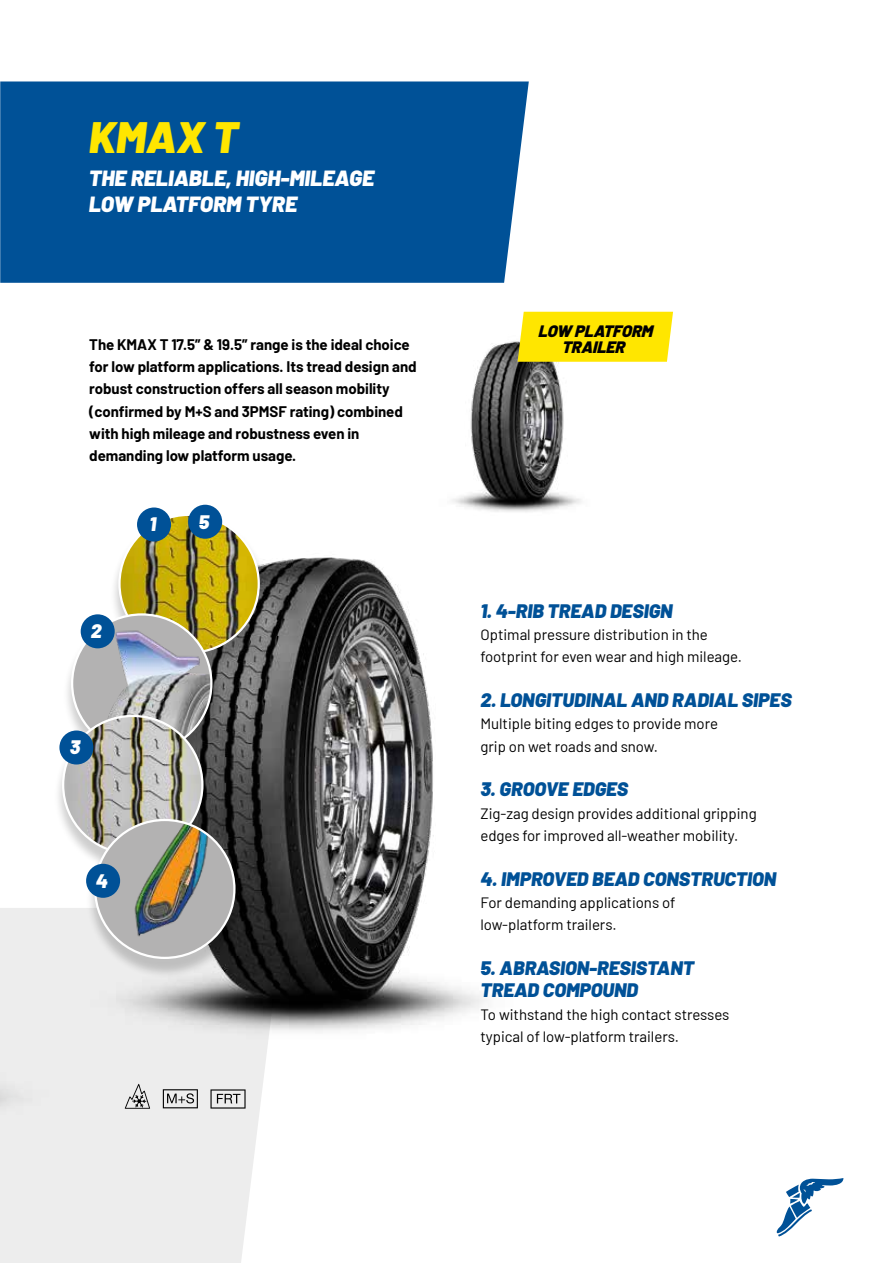
<style>
.page{position:relative;width:893px;height:1263px;background:#fff}
.page>*{position:absolute;margin:0;border:0;box-sizing:border-box;transform-origin:0 0}
.t1{font:italic 900 43.95px "Barlow";color:#ffe600}
.t2{font:italic 900 21.9px/26.4px "Barlow";color:#fff}
.t3{font:italic 900 19.5px/22.4px "Barlow";color:#005197}
.t4{font:italic 900 19.5px "Barlow";color:#fff}
.t5{font:italic 900 16.5px/16.5px "Barlow";color:#000;text-align:center}
.t6{font:15px/22.4px "Barlow";color:#000}
.t7{font:700 15px/22.4px "Barlow";color:#000}
</style>
<div class="page">
<svg style="left:777px;top:1178px;width:66px;height:58px"></svg>
<div style="left:0;top:1090px;width:262px;height:173px;background:#ededed"></div>
<div style="left:0;top:81px;width:529px;height:202px;background:#005197"></div>
<img style="left:53px;top:504px;width:434px;height:586px">
<svg style="left:210px;top:1089px;width:36px;height:19px"></svg>
<svg style="left:163px;top:1089px;width:35px;height:19px"></svg>
<svg style="left:125px;top:1084px;width:25px;height:25px"></svg>
<img style="left:421px;top:341px;width:160px;height:191px">
<div style="left:518px;top:312px;width:155px;height:50px;background:#ffe600"></div>
<div style="left:0;top:908px;width:53px;height:231px;background:#ededed"></div>
<div style="left:110px;top:515px;width:160px;height:159px;background:#000;opacity:.2"></div>
<img style="left:119px;top:515px;width:140px;height:138px">
<div style="left:137px;top:507px;width:34px;height:34px;background:#005197;border-radius:50%"></div>
<div style="left:62px;top:614px;width:161px;height:160px;background:#000;opacity:.2"></div>
<img style="left:72px;top:614px;width:139px;height:102px">
<div style="left:81px;top:614px;width:34px;height:34px;background:#005197;border-radius:50%"></div>
<div style="left:54px;top:716px;width:160px;height:159px;background:#000;opacity:.2"></div>
<img style="left:63px;top:716px;width:139px;height:136px">
<div style="left:59px;top:730px;width:34px;height:34px;background:#005197;border-radius:50%"></div>
<div style="left:85px;top:820px;width:161px;height:159px;background:#000;opacity:.2"></div>
<img style="left:95px;top:820px;width:139px;height:138px">
<div style="left:86px;top:864px;width:34px;height:34px;background:#005197;border-radius:50%"></div>
<div style="left:188px;top:505px;width:34px;height:34px;background:#005197;border-radius:50%"></div>
<h1 class="t1" style="left:89px;top:104px;width:151px">KMAX T</h1>
<h2 class="t2" style="left:89px;top:163px;width:287px">THE RELIABLE, HIGH-MILEAGE<br>LOW PLATFORM TYRE</h2>
<p class="t7" style="left:89px;top:332px;width:329px">The KMAX T 17.5” &amp; 19.5” range is the ideal choice for low platform applications. Its tread design and robust construction offers all season mobility (confirmed by M+S and 3PMSF rating) combined with high mileage and robustness even in demanding low platform usage.</p>
<h3 class="t4" style="left:91px;top:616px;width:12px">2</h3>
<h3 class="t4" style="left:149px;top:510px;width:8px">1</h3>
<h3 class="t4" style="left:199px;top:507px;width:12px">5</h3>
<h3 class="t4" style="left:70px;top:733px;width:12px">3</h3>
<h3 class="t4" style="left:96px;top:866px;width:14px">4</h3>
<p class="t5" style="left:538px;top:321px;width:119px">LOW PLATFORM<br>TRAILER</p>
<h3 class="t3" style="left:480px;top:598px;width:194px">1. 4-RIB TREAD DESIGN</h3>
<p class="t6" style="left:480px;top:622px;width:263px">Optimal pressure distribution in the footprint for even wear and high mileage.</p>
<h3 class="t3" style="left:480px;top:687px;width:313px">2. LONGITUDINAL AND RADIAL SIPES</h3>
<p class="t6" style="left:480px;top:711px;width:239px">Multiple biting edges to provide more grip on wet roads and snow.</p>
<h3 class="t3" style="left:480px;top:777px;width:149px">3. GROOVE EDGES</h3>
<p class="t6" style="left:480px;top:801px;width:278px">Zig-zag design provides additional gripping edges for improved all-weather mobility.</p>
<h3 class="t3" style="left:480px;top:866px;width:297px">4. IMPROVED BEAD CONSTRUCTION</h3>
<p class="t6" style="left:480px;top:890px;width:196px">For demanding applications of low-platform trailers.</p>
<h3 class="t3" style="left:480px;top:955px;width:215px">5. ABRASION-RESISTANT<br>TREAD COMPOUND</h3>
<p class="t6" style="left:480px;top:1002px;width:250px">To withstand the high contact stresses typical of low-platform trailers.</p>
</div>
